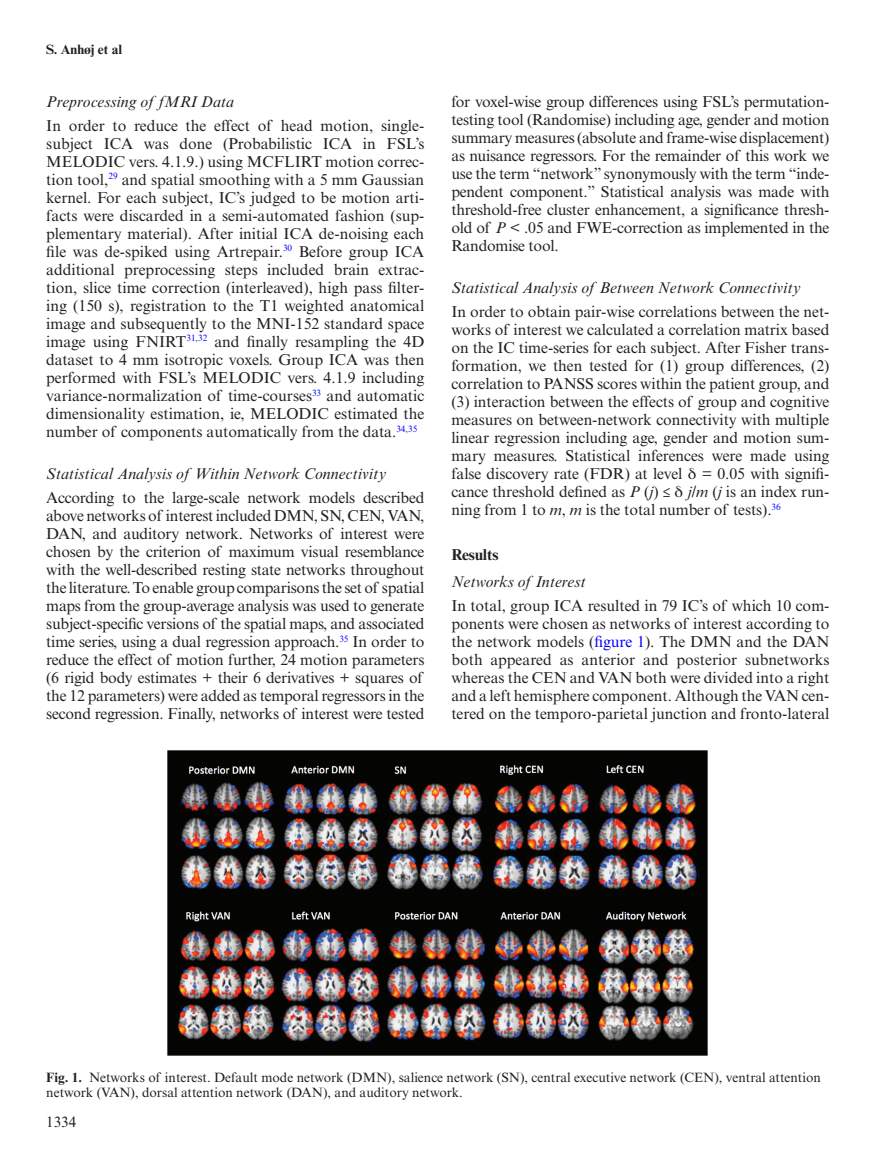
<style>
.page{position:relative;width:891px;height:1175px;background:#fff}
.page>*{position:absolute;margin:0;border:0;box-sizing:border-box;transform-origin:0 0}
.t1{font:15.75px/18px "Times New Roman MT Std";letter-spacing:-.005em;color:#231f20;text-align:justify}
.t2{font:italic 15.75px "Times New Roman MT Std";color:#231f20}
.t3{font:700 15.75px "Times New Roman MT Std";color:#231f20}
.t4{font:15px "Times New Roman MT Std";color:#231f20}
.t5{font:13.5px/15px "Times New Roman MT Std";color:#231f20}
.t6{font:700 13.5px "Times New Roman MT Std";color:#231f20}
.s1{font-style:italic}
.s2{font-family:"Gandhari Unicode"}
.s3{color:#00f}
.s4{font-weight:700}
</style>
<div class="page">
<img style="left:168px;top:750px;width:540px;height:305px">
<p class="t6" style="left:46px;top:41px;width:77px">S. Anhøj et al</p>
<p class="t2" style="left:46px;top:92px;width:189px">Preprocessing of fMRI Data</p>
<p class="t1" style="left:46px;top:116px;width:380px">In order to reduce the effect of head motion, single&shy;subject ICA was done (Probabilistic ICA in FSL’s MELODIC vers. 4.1.9.) using MCFLIRT motion correc&shy;tion tool,<sup>29</sup> and spatial smoothing with a 5 mm Gaussian kernel. For each subject, IC’s judged to be motion arti&shy;facts were discarded in a semi-automated fashion (sup&shy;plementary material). After initial ICA de-noising each file was de-spiked using Artrepair.<sup>30</sup> Before group ICA additional preprocessing steps included brain extrac&shy;tion, slice time correction (interleaved), high pass filter&shy;ing (150 s), registration to the T1 weighted anatomical image and subsequently to the MNI-152 standard space image using FNIRT<sup>31</sup><sup>,</sup><sup>32</sup> and finally resampling the 4D dataset to 4 mm isotropic voxels. Group ICA was then performed with FSL’s MELODIC vers. 4.1.9 including variance-normalization of time-courses<sup>33</sup> and automatic dimensionality estimation, ie, MELODIC estimated the number of components automatically from the data.<sup>34</sup><sup>,</sup><sup>35</sup></p>
<p class="t2" style="left:46px;top:464px;width:341px">Statistical Analysis of Within Network Connectivity</p>
<p class="t1" style="left:46px;top:488px;width:380px">According to the large-scale network models described above networks of interest included DMN, SN, CEN, VAN, DAN, and auditory network. Networks of interest were chosen by the criterion of maximum visual resemblance with the well-described resting state networks throughout the literature. To enable group comparisons the set of spatial maps from the group-average analysis was used to generate subject-specific versions of the spatial maps, and associated time series, using a dual regression approach.<sup>35</sup> In order to reduce the effect of motion further, 24 motion parameters (6 rigid body estimates + their 6 derivatives + squares of the 12 parameters) were added as temporal regressors in the second regression. Finally, networks of interest were tested</p>
<p class="t1" style="left:451px;top:92px;width:380px">for voxel-wise group differences using FSL’s permutation&shy;testing tool (Randomise) including age, gender and motion summary measures (absolute and frame-wise displacement) as nuisance regressors. For the remainder of this work we use the term “network” synonymously with the term “inde&shy;pendent component.” Statistical analysis was made with threshold-free cluster enhancement, a significance thresh&shy;old of <span class="s1">P</span> &lt; .05 and FWE-correction as implemented in the Randomise tool.</p>
<p class="t2" style="left:451px;top:278px;width:351px">Statistical Analysis of Between Network Connectivity</p>
<p class="t1" style="left:451px;top:302px;width:380px">In order to obtain pair-wise correlations between the net&shy;works of interest we calculated a correlation matrix based on the IC time-series for each subject. After Fisher trans&shy;formation, we then tested for (1) group differences, (2) correlation to PANSS scores within the patient group, and (3) interaction between the effects of group and cognitive measures on between-network connectivity with multiple linear regression including age, gender and motion sum&shy;mary measures. Statistical inferences were made using false discovery rate (FDR) at level <span class="s2">δ</span> = 0.05 with signifi&shy;cance threshold defined as <span class="s1">P</span> (<span class="s1">j</span>) ≤ <span class="s2">δ</span> <span class="s1">j</span>/<span class="s1">m</span> (<span class="s1">j</span> is an index run&shy;ning from 1 to <span class="s1">m</span>, <span class="s1">m</span> is the total number of tests).<sup>36</sup></p>
<p class="t3" style="left:451px;top:544px;width:49px">Results</p>
<p class="t2" style="left:451px;top:572px;width:136px">Networks of Interest</p>
<p class="t1" style="left:451px;top:596px;width:380px">In total, group ICA resulted in 79 IC’s of which 10 com&shy;ponents were chosen as networks of interest according to the network models (<span class="s3">figure 1</span>). The DMN and the DAN both appeared as anterior and posterior subnetworks whereas the CEN and VAN both were divided into a right and a left hemisphere component. Although the VAN cen&shy;tered on the temporo-parietal junction and fronto-lateral</p>
<p class="t5" style="left:46px;top:1069px;width:776px"><span class="s4">Fig. 1.</span> Networks of interest. Default mode network (DMN), salience network (SN), central executive network (CEN), ventral attention network (VAN), dorsal attention network (DAN), and auditory network.</p>
<p class="t4" style="left:46px;top:1113px;width:32px">1334</p>
</div>
